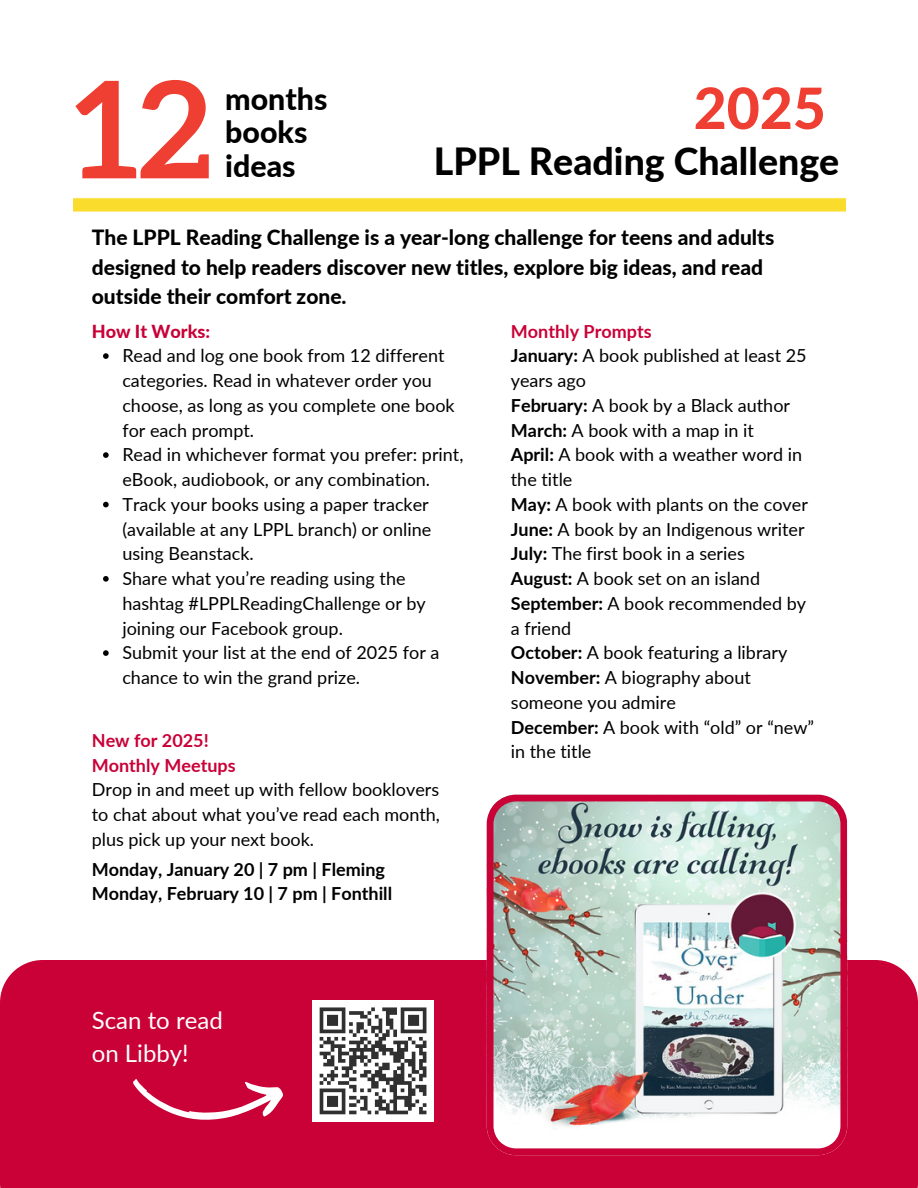
<style>
.page{position:relative;width:918px;height:1188px;background:#fff}
.page>*{position:absolute;margin:0;border:0;box-sizing:border-box;transform-origin:0 0}
.t1{font:700 134.55px "Aleo";color:#ef3f33}
.t2{font:800 57px "Lato";color:#ef3f33}
.t3{font:800 37.5px "Lato";color:#000}
.t4{font:800 30.3px/33.3px "Lato";color:#000}
.t5{font:24px/32.7px "Lato";color:#fff}
.t6{font:800 21px/29.2px "Lato";color:#000}
.t7{font:18px/24.8px "Lato";color:#000}
.t8{font:700 18px/24.8px "Lato";color:#000}
.t9{font:700 18px "Lato";color:#c90137}
.t10{font:800 18px "Lato";color:#c90137}
.s1{font-weight:700}
</style>
<div class="page">
<img style="left:73px;top:197px;width:772px;height:15px">
<div style="left:0;top:960px;width:918px;height:228px;background:#c90137"></div>
<div style="left:312px;top:1000px;width:122px;height:122px;background:#fff"></div>
<svg style="left:319px;top:1007px;width:108px;height:108px"></svg>
<svg style="left:133px;top:1079px;width:151px;height:43px"></svg>
<svg style="left:487px;top:795px;width:360px;height:360px"></svg>
<svg style="left:103px;top:353px;width:6px;height:6px"></svg>
<svg style="left:103px;top:452px;width:6px;height:6px"></svg>
<svg style="left:103px;top:502px;width:6px;height:5px"></svg>
<svg style="left:103px;top:576px;width:6px;height:6px"></svg>
<svg style="left:103px;top:650px;width:6px;height:6px"></svg>
<p class="t1" style="left:73px;top:52px;width:139px">12</p>
<h4 class="t4" style="left:225px;top:82px;width:104px">months books ideas</h4>
<h5 class="t2" style="left:694px;top:73px;width:134px">2025</h5>
<h5 class="t3" style="left:434px;top:138px;width:407px">LPPL Reading Challenge</h5>
<p class="t6" style="left:92px;top:223px;width:684px">The LPPL Reading Challenge is a year-long challenge for teens and adults designed to help readers discover new titles, explore big ideas, and read outside their comfort zone.</p>
<p class="t10" style="left:92px;top:320px;width:120px">How It Works:</p>
<p class="t7" style="left:122px;top:343px;width:334px">Read and log one book from 12 different categories. Read in whatever order you choose, as long as you complete one book for each prompt.</p>
<p class="t7" style="left:122px;top:442px;width:343px">Read in whichever format you prefer: print, eBook, audiobook, or any combination.</p>
<p class="t7" style="left:122px;top:491px;width:310px">Track your books using a paper tracker (available at any LPPL branch) or online using Beanstack.</p>
<p class="t7" style="left:122px;top:566px;width:305px">Share what you’re reading using the hashtag #LPPLReadingChallenge or by joining our Facebook group.</p>
<h5 class="t7" style="left:122px;top:640px;width:319px">Submit your list at the end of 2025 for a chance to win the grand prize.</h5>
<p class="t9" style="left:511px;top:320px;width:142px">Monthly Prompts</p>
<p class="t7" style="left:511px;top:343px;width:297px"><span class="s1">January:</span> A book published at least 25 years ago</p>
<p class="t7" style="left:511px;top:392px;width:281px"><span class="s1">February:</span> A book by a Black author</p>
<p class="t7" style="left:511px;top:417px;width:245px"><span class="s1">March:</span> A book with a map in it</p>
<p class="t7" style="left:511px;top:442px;width:293px"><span class="s1">April:</span> A book with a weather word in the title</p>
<p class="t7" style="left:511px;top:491px;width:299px"><span class="s1">May:</span> A book with plants on the cover</p>
<p class="t7" style="left:511px;top:516px;width:295px"><span class="s1">June:</span> A book by an Indigenous writer</p>
<p class="t7" style="left:511px;top:541px;width:235px"><span class="s1">July:</span> The first book in a series</p>
<p class="t7" style="left:511px;top:566px;width:251px"><span class="s1">August:</span> A book set on an island</p>
<p class="t7" style="left:511px;top:590px;width:297px"><span class="s1">September:</span> A book recommended by</p>
<p class="t7" style="left:511px;top:615px;width:62px">a friend</p>
<p class="t7" style="left:511px;top:640px;width:278px"><span class="s1">October:</span> A book featuring a library</p>
<p class="t7" style="left:511px;top:665px;width:241px"><span class="s1">November:</span> A biography about someone you admire</p>
<p class="t7" style="left:511px;top:714px;width:305px"><span class="s1">December:</span> A book with “old” or “new” in the title</p>
<p class="t9" style="left:92px;top:729px;width:118px">New for 2025!</p>
<h1 class="t9" style="left:92px;top:754px;width:145px">Monthly Meetups</h1>
<h2 class="t7" style="left:92px;top:777px;width:350px;text-align:justify">Drop in and meet up with fellow booklovers to chat about what you’ve read each month, plus pick up your next book.</h2>
<p class="t8" style="left:92px;top:856px;width:302px">Monday, January 20 | 7 pm | Fleming<br>Monday, February 10 | 7 pm | Fonthill</p>
<p class="t5" style="left:92px;top:1004px;width:133px">Scan to read on Libby!</p>
</div>
